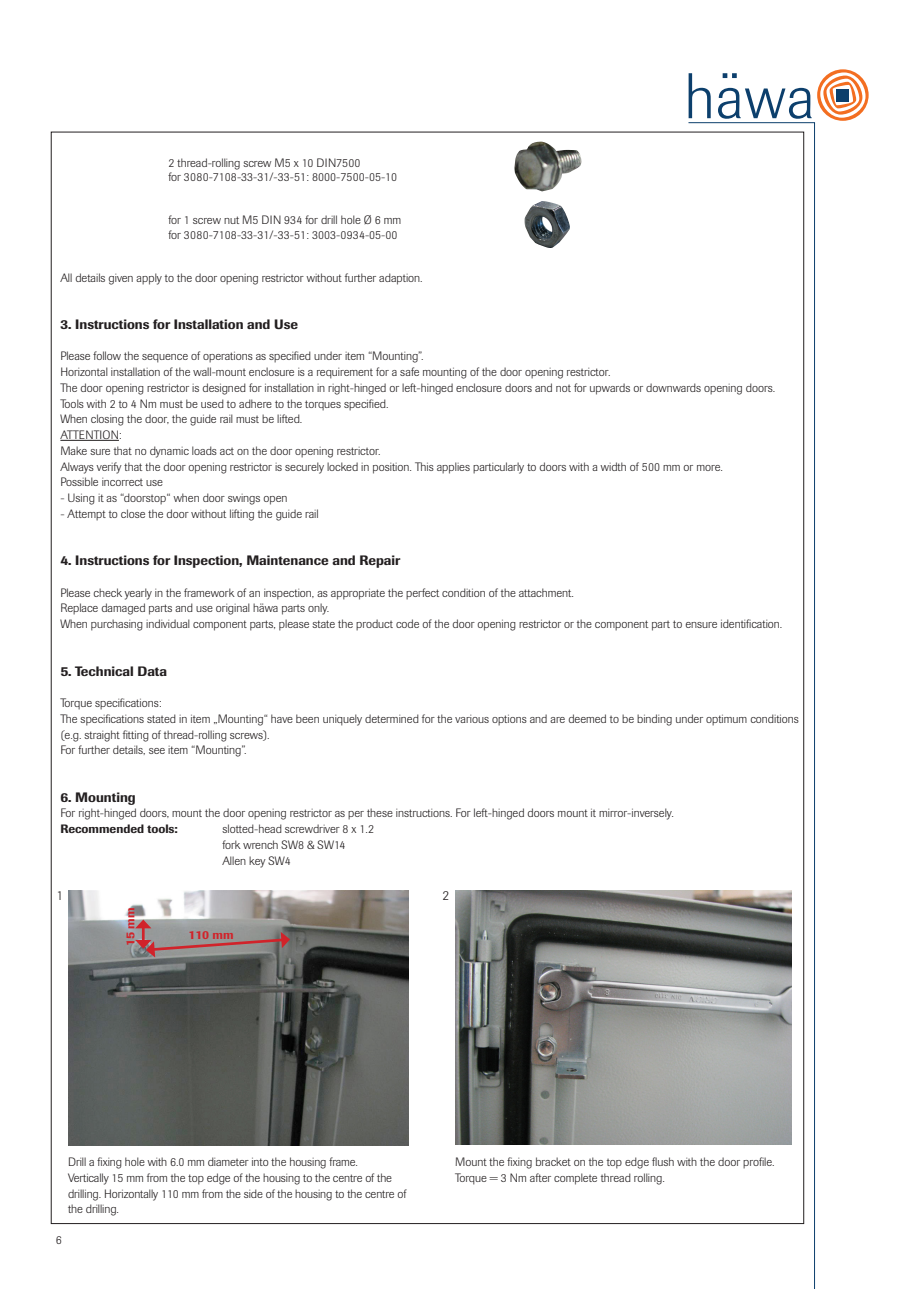
<style>
.page{position:relative;width:906px;height:1289px;background:#fff}
.page>*{position:absolute;margin:0;border:0;box-sizing:border-box;transform-origin:0 0}
.Überschrift{font:500 13.5px "Imago";color:#231f20}
.t1{font:300 13.5px "Imago";color:#231f20}
.t2{font:300 12px/15.8px "Imago";color:#231f20}
.t3{font:500 12px "Imago";color:#231f20}
.t4{font:500 12px "Imago";color:#d1232a}
</style>
<div class="page">
<svg style="left:688px;top:73px;width:22px;height:45px"></svg>
<svg style="left:718px;top:73px;width:93px;height:46px"></svg>
<svg style="left:817px;top:69px;width:51px;height:52px"></svg>
<svg style="left:688px;top:122px;width:127px;height:1166px"></svg>
<img style="left:514px;top:142px;width:67px;height:49px">
<hr style="left:60px;top:440px;width:59px;height:1px;background:#231f20">
<img style="left:524px;top:201px;width:46px;height:47px">
<img style="left:455px;top:890px;width:336px;height:254px">
<img style="left:68px;top:890px;width:341px;height:255px">
<svg style="left:135px;top:919px;width:155px;height:38px;background:#988887"></svg>
<p class="t2" style="left:168px;top:155px;width:194px">2 thread-rolling screw M5 x 10 DIN7500</p>
<p class="t2" style="left:168px;top:169px;width:230px">for 3080-7108-33-31/-33-51: 8000-7500-05-10</p>
<p class="t2" style="left:168px;top:212px;width:234px">for 1 screw nut M5 DIN 934 for drill hole Ø 6 mm</p>
<p class="t2" style="left:168px;top:227px;width:231px">for 3080-7108-33-31/-33-51: 3003-0934-05-00</p>
<p class="t2" style="left:60px;top:270px;width:364px">All details given apply to the door opening restrictor without further adaption.</p>
<p class="Überschrift" style="left:60px;top:316px;width:239px">3. Instructions for Installation and Use</p>
<p class="t2" style="left:60px;top:348px;width:364px">Please follow the sequence of operations as specified under item “Mounting”.</p>
<p class="t2" style="left:60px;top:364px;width:552px">Horizontal installation of the wall-mount enclosure is a requirement for a safe mounting of the door opening restrictor.</p>
<p class="t2" style="left:60px;top:380px;width:716px">The door opening restrictor is designed for installation in right-hinged or left-hinged enclosure doors and not for upwards or downwards opening doors.</p>
<p class="t2" style="left:60px;top:396px;width:330px">Tools with 2 to 4 Nm must be used to adhere to the torques specified.</p>
<p class="t2" style="left:60px;top:411px;width:243px">When closing the door, the guide rail must be lifted.</p>
<p class="t2" style="left:60px;top:427px;width:63px">ATTENTION:</p>
<p class="t2" style="left:60px;top:443px;width:322px">Make sure that no dynamic loads act on the door opening restrictor.</p>
<p class="t2" style="left:60px;top:459px;width:664px">Always verify that the door opening restrictor is securely locked in position. This applies particularly to doors with a width of 500 mm or more.</p>
<p class="t2" style="left:60px;top:474px;width:104px">Possible incorrect use</p>
<p class="t2" style="left:60px;top:490px;width:229px">- Using it as “doorstop“ when door swings open</p>
<p class="t2" style="left:60px;top:506px;width:260px">- Attempt to close the door without lifting the guide rail</p>
<p class="Überschrift" style="left:60px;top:552px;width:341px">4. Instructions for Inspection, Maintenance and Repair</p>
<p class="t2" style="left:60px;top:585px;width:515px">Please check yearly in the framework of an inspection, as appropriate the perfect condition of the attachment.</p>
<p class="t2" style="left:60px;top:600px;width:270px">Replace damaged parts and use original häwa parts only.</p>
<p class="t2" style="left:60px;top:616px;width:723px">When purchasing individual component parts, please state the product code of the door opening restrictor or the component part to ensure identification.</p>
<p class="Überschrift" style="left:60px;top:662px;width:108px">5. Technical Data</p>
<p class="t2" style="left:60px;top:695px;width:103px">Torque specifications:</p>
<p class="t2" style="left:60px;top:711px;width:740px">The specifications stated in item „Mounting“ have been uniquely determined for the various options and are deemed to be binding under optimum conditions (e.g. straight fitting of thread-rolling screws).</p>
<p class="t2" style="left:60px;top:742px;width:188px">For further details, see item “Mounting”.</p>
<p class="Überschrift" style="left:60px;top:788px;width:77px">6. Mounting</p>
<p class="t2" style="left:60px;top:805px;width:615px">For right-hinged doors, mount the door opening restrictor as per these instructions. For left-hinged doors mount it mirror-inversely.</p>
<p class="t3" style="left:60px;top:821px;width:119px">Recommended tools:</p>
<p class="t2" style="left:222px;top:821px;width:153px">slotted-head screwdriver 8 x 1.2</p>
<p class="t2" style="left:222px;top:837px;width:125px">fork wrench SW8 &amp; SW14</p>
<p class="t2" style="left:222px;top:852px;width:70px">Allen key SW4</p>
<p class="t1" style="left:56px;top:888px;width:8px">1</p>
<p class="t1" style="left:442px;top:888px;width:8px">2</p>
<p class="t4" style="left:123px;top:945px;width:40px;rotate:-90deg">15 mm</p>
<p class="t4" style="left:188px;top:927px;width:47px">110 mm</p>
<p class="t2" style="left:68px;top:1154px;width:291px">Drill a fixing hole with 6.0 mm diameter into the housing frame.</p>
<p class="t2" style="left:68px;top:1169px;width:340px">Vertically 15 mm from the top edge of the housing to the centre of the drilling. Horizontally 110 mm from the side of the housing to the centre of the drilling.</p>
<p class="t2" style="left:56px;top:1232px;width:7px">6</p>
<p class="t2" style="left:455px;top:1154px;width:321px">Mount the fixing bracket on the top edge flush with the door profile.<br>Torque = 3 Nm after complete thread rolling.</p>
</div>
